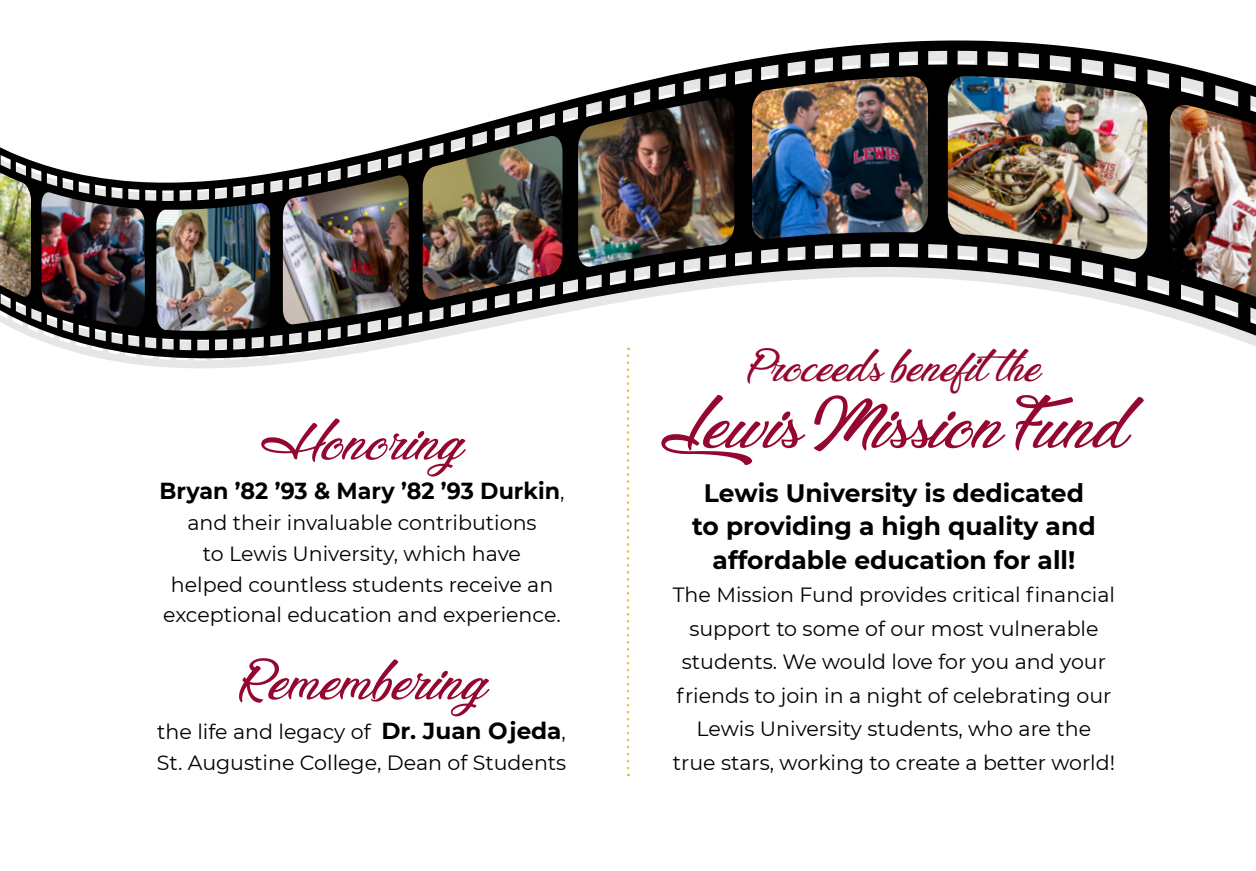
<style>
.page{position:relative;width:1256px;height:871px;background:#fff}
.page>*{position:absolute;margin:0;border:0;box-sizing:border-box;transform-origin:0 0}
.t1{font:64.35px "Legendary Hollywood";color:#940730;scale:1.1 1}
.t2{font:50.4px "Legendary Hollywood";color:#940730;scale:1.1 1}
.t3{font:40.73px "Legendary Hollywood";color:#940730;scale:1.1 1}
.t4{font:700 25.2px/33.5px "Montserrat";color:#000;text-align:center}
.t5{font:700 23.18px "Montserrat";color:#000;scale:.96 1}
.t6{font:20.47px/33.5px "Montserrat";color:#000;text-align:center}
.s1{font-weight:400;font-size:20.47px}
.s2{font-weight:700;font-size:23.18px}
</style>
<div class="page">
<svg style="left:627px;top:361px;width:2px;height:415px"></svg>
<img style="left:0;top:40px;width:1256px;height:318px">
<h2 class="t2" style="left:259px;top:409px;width:188px">Honoring</h2>
<p class="t5" style="left:160px;top:474px;width:423px">Bryan ’82 ’93 &amp; Mary ’82 ’93 Durkin<span class="s1">,</span></p>
<p class="t6" style="left:163px;top:506px;width:399px;line-height:30.8px">and their invaluable contributions<br>to Lewis University, which have<br>helped countless students receive an exceptional education and experience.</p>
<h2 class="t2" style="left:235px;top:648px;width:231px">Remembering</h2>
<p class="t6" style="left:157px;top:715px;width:411px;line-height:30.8px;text-align:left">the life and legacy of <span class="s2">Dr. Juan Ojeda</span>,<br>St. Augustine College, Dean of Students</p>
<h3 class="t3" style="left:746px;top:340px;width:269px">Proceeds benefit the</h3>
<h1 class="t1" style="left:659px;top:383px;width:428px">Lewis Mission Fund</h1>
<p class="t4" style="left:692px;top:474px;width:405px">Lewis University is dedicated to providing a high quality and affordable education for all!</p>
<p class="t6" style="left:673px;top:577px;width:444px">The Mission Fund provides critical financial support to some of our most vulnerable students. We would love for you and your friends to join in a night of celebrating our Lewis University students, who are the true stars, working to create a better world!</p>
</div>
